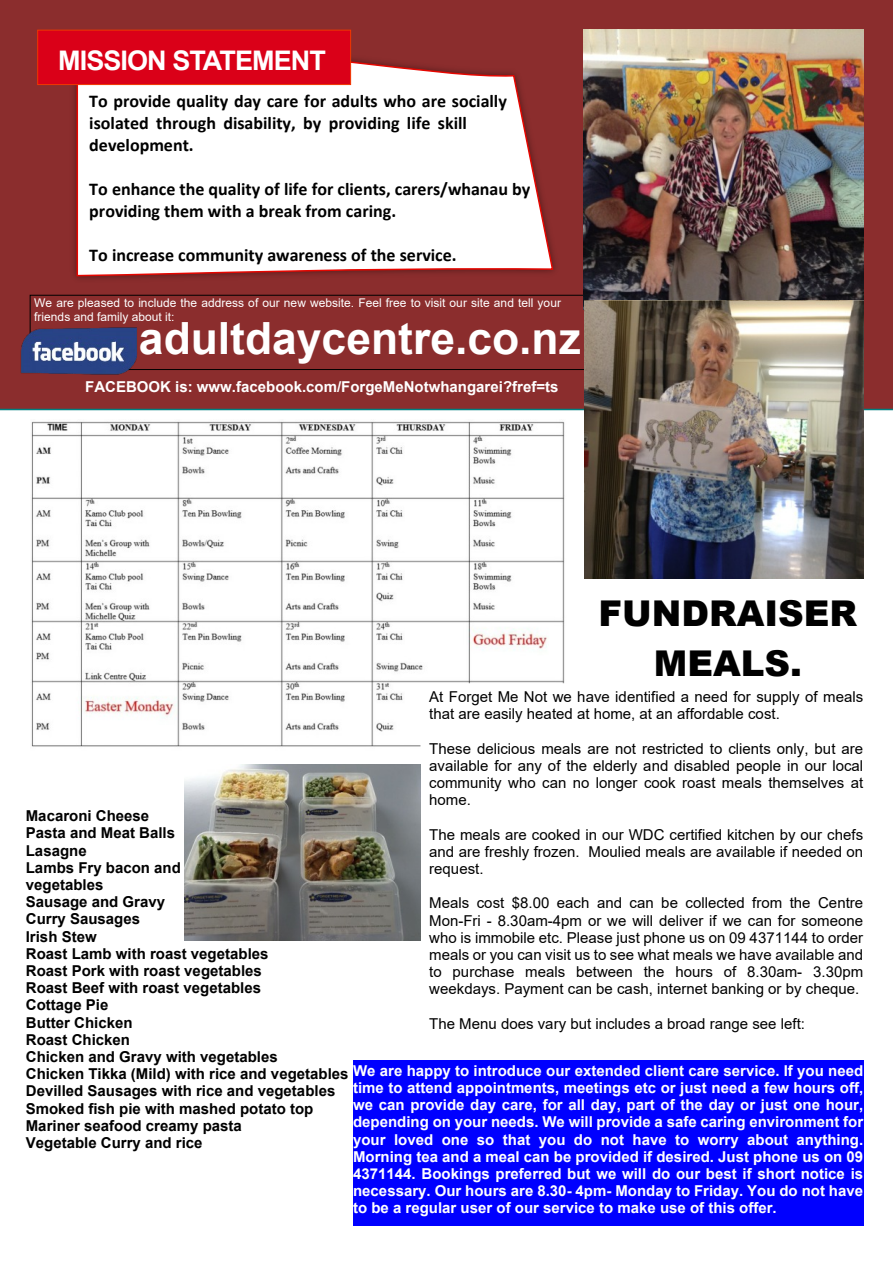
<style>
.page{position:relative;width:893px;height:1263px;background:#fff}
.page>*{position:absolute;margin:0;border:0;box-sizing:border-box;transform-origin:0 0}
.t1{font:700 44.4px "Arial";color:#fff}
.t2{font:900 35.55px/50.1px "Arial";color:#000;text-align:center}
.t3{font:700 27px "Arial";letter-spacing:-.035em;color:#fff}
.t4{font:700 18px/22px "Calibri";color:#000}
.t5{font:15px/17.2px "Arial";color:#000;text-align:justify}
.t6{font:700 15px/17.2px "Arial";color:#fff;text-align:justify}
.t7{font:700 15px/17.2px "Arial";color:#000}
.t8{font:12px/13.8px "Arial";color:#fff}
</style>
<div class="page">
<div style="left:0;top:0;width:893px;height:410px;background:#8b2d2d"></div>
<img style="left:68px;top:35px;width:494px;height:250px">
<svg style="left:76px;top:43px;width:478px;height:234px"></svg>
<div style="left:37px;top:30px;width:314px;height:55px;background:#da0018;border:1px solid #f13600"></div>
<div style="left:30px;top:295px;width:558px;height:75px;border:1px solid #000"></div>
<img style="left:583px;top:30px;width:280px;height:280px">
<img style="left:585px;top:300px;width:278px;height:279px">
<img style="left:184px;top:764px;width:237px;height:177px">
<img style="left:31px;top:421px;width:534px;height:326px">
<img style="left:18px;top:326px;width:123px;height:50px">
<div style="left:353px;top:1061px;width:510px;height:165px;background:#00f"></div>
<div style="left:421px;top:683px;width:145px;height:67px;background:#fff"></div>
<h3 class="t3" style="left:58px;top:51px;width:269px">MISSION STATEMENT</h3>
<p class="t4" style="left:89px;top:92px;width:419px">To provide quality day care for adults who are socially isolated through disability, by providing life skill development.</p>
<p class="t4" style="left:89px;top:180px;width:443px">To enhance the quality of life for clients, carers/whanau by providing them with a break from caring.</p>
<p class="t4" style="left:89px;top:246px;width:369px">To increase community awareness of the service.</p>
<p class="t8" style="left:34px;top:297px;width:528px">We are pleased to include the address of our new website. Feel free to visit our site and tell your friends and family about it:</p>
<h1 class="t1" style="left:139px;top:322px;width:443px">adultdaycentre.co.nz</h1>
<p class="t6" style="left:85px;top:379px;width:475px">FACEBOOK is: www.facebook.com/ForgeMeNotwhangarei?fref=ts</p>
<h2 class="t2" style="left:598px;top:592px;width:260px">FUNDRAISER<br>MEALS.</h2>
<p class="t5" style="left:429px;top:689px;width:435px">At Forget Me Not we have identified a need for supply of meals that are easily heated at home, at an affordable cost.</p>
<p class="t5" style="left:429px;top:741px;width:435px">These delicious meals are not restricted to clients only, but are available for any of the elderly and disabled people in our local community who can no longer cook roast meals themselves at home.</p>
<p class="t5" style="left:429px;top:827px;width:435px">The meals are cooked in our WDC certified kitchen by our chefs and are freshly frozen. Moulied meals are available if needed on request.</p>
<p class="t5" style="left:429px;top:896px;width:435px">Meals cost $8.00 each and can be collected from the Centre Mon-Fri - 8.30am-4pm or we will deliver if we can for someone who is immobile etc. Please just phone us on 09 4371144 to order meals or you can visit us to see what meals we have available and to purchase meals between the hours of 8.30am- 3.30pm weekdays. Payment can be cash, internet banking or by cheque.</p>
<p class="t5" style="left:429px;top:1016px;width:377px">The Menu does vary but includes a broad range see left:</p>
<p class="t7" style="left:26px;top:809px;width:324px">Macaroni Cheese<br>Pasta and Meat Balls<br>Lasagne<br>Lambs Fry bacon and<br>vegetables<br>Sausage and Gravy<br>Curry Sausages<br>Irish Stew<br>Roast Lamb with roast vegetables<br>Roast Pork with roast vegetables<br>Roast Beef with roast vegetables<br>Cottage Pie<br>Butter Chicken<br>Roast Chicken<br>Chicken and Gravy with vegetables<br>Chicken Tikka (Mild) with rice and vegetables<br>Devilled Sausages with rice and vegetables<br>Smoked fish pie with mashed potato top<br>Mariner seafood creamy pasta<br>Vegetable Curry and rice</p>
<p class="t6" style="left:353px;top:1063px;width:512px">We are happy to introduce our extended client care service. If you need time to attend appointments, meetings etc or just need a few hours off, we can provide day care, for all day, part of the day or just one hour, depending on your needs. We will provide a safe caring environment for your loved one so that you do not have to worry about anything.<br>Morning tea and a meal can be provided if desired. Just phone us on 09<br>4371144. Bookings preferred but we will do our best if short notice is necessary. Our hours are 8.30- 4pm- Monday to Friday. You do not have to be a regular user of our service to make use of this offer.</p>
</div>
